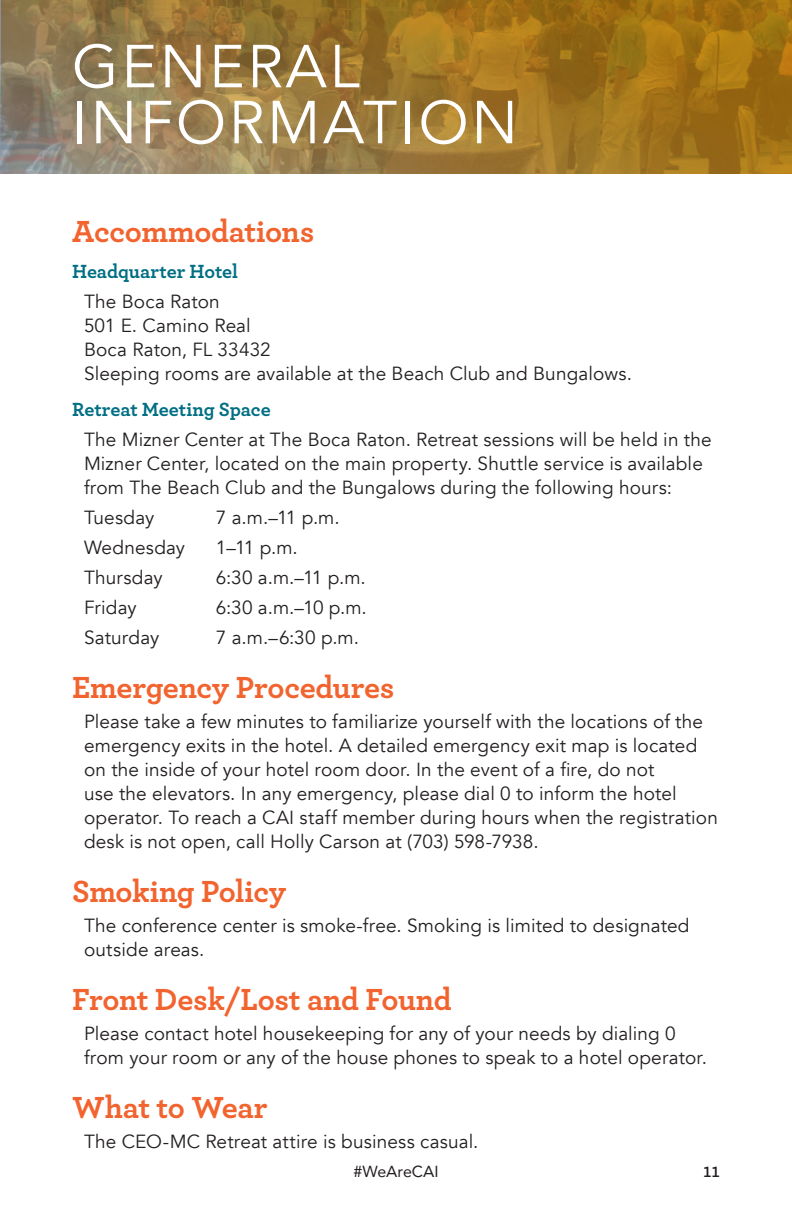
<style>
.page{position:relative;width:792px;height:1224px;background:#fff}
.page>*{position:absolute;margin:0;border:0;box-sizing:border-box;transform-origin:0 0}
.t1{font:60px/56px "Avenir";letter-spacing:.045em;color:#fff}
.CEO_H2_general_info{font:700 32px "Archer";letter-spacing:-.015em;color:#f2642f}
.CEO_H3_subs{font:700 20px "Archer";letter-spacing:-.005em;color:#006f83}
.t2{font:600 20px "Archer";color:#231f20}
.CEO_body_copy{font:19px/24px "Avenir";letter-spacing:.01em;color:#231f20}
.t3{font:16px "Avenir";color:#231f20}
</style>
<div class="page">
<img style="left:1px;top:0;width:791px;height:174px">
<hr style="left:0;top:0;width:1px;height:174px;background:#006f83">
<p class="t1" style="left:72px;top:40px;width:447px">GENERAL<br>INFORMATION</p>
<p class="CEO_H2_general_info" style="left:72px;top:206px;width:244px">Accommodations</p>
<p class="CEO_H3_subs" style="left:72px;top:255px;width:168px">Headquarter Hotel</p>
<p class="CEO_body_copy" style="left:84px;top:289px;width:137px">The Boca Raton</p>
<p class="CEO_body_copy" style="left:84px;top:313px;width:168px">501 E. Camino Real</p>
<p class="CEO_body_copy" style="left:84px;top:337px;width:188px">Boca Raton, FL 33432</p>
<p class="CEO_body_copy" style="left:84px;top:361px;width:549px">Sleeping rooms are available at the Beach Club and Bungalows.</p>
<p class="CEO_H3_subs" style="left:72px;top:393px;width:200px">Retreat Meeting Space</p>
<p class="CEO_body_copy" style="left:84px;top:427px;width:629px">The Mizner Center at The Boca Raton. Retreat sessions will be held in the<br>Mizner Center, located on the main property. Shuttle service is available from The Beach Club and the Bungalows during the following hours:</p>
<p class="CEO_body_copy" style="left:84px;top:505px;width:72px">Tuesday</p>
<p class="CEO_body_copy" style="left:216px;top:505px;width:125px">7 a.m.–11 p.m.</p>
<p class="CEO_body_copy" style="left:84px;top:535px;width:103px">Wednesday</p>
<p class="CEO_body_copy" style="left:216px;top:535px;width:83px">1–11 p.m.</p>
<p class="CEO_body_copy" style="left:84px;top:565px;width:80px">Thursday</p>
<p class="CEO_body_copy" style="left:216px;top:565px;width:151px">6:30 a.m.–11 p.m.</p>
<p class="CEO_body_copy" style="left:84px;top:595px;width:54px">Friday</p>
<p class="CEO_body_copy" style="left:216px;top:595px;width:152px">6:30 a.m.–10 p.m.</p>
<p class="CEO_body_copy" style="left:84px;top:625px;width:77px">Saturday</p>
<p class="CEO_body_copy" style="left:216px;top:625px;width:145px">7 a.m.–6:30 p.m.</p>
<p class="CEO_H2_general_info" style="left:72px;top:662px;width:324px">Emergency Procedures</p>
<p class="CEO_body_copy" style="left:84px;top:709px;width:635px">Please take a few minutes to familiarize yourself with the locations of the emergency exits in the hotel. A detailed emergency exit map is located on the inside of your hotel room door. In the event of a fire, do not<br>use the elevators. In any emergency, please dial 0 to inform the hotel operator. To reach a CAI staff member during hours when the registration desk is not open, call Holly Carson at (703) 598-7938.</p>
<p class="CEO_H2_general_info" style="left:72px;top:866px;width:216px">Smoking Policy</p>
<p class="CEO_body_copy" style="left:84px;top:913px;width:607px">The conference center is smoke-free. Smoking is limited to designated outside areas.</p>
<p class="CEO_H2_general_info" style="left:72px;top:974px;width:381px">Front Desk/Lost and Found</p>
<p class="CEO_body_copy" style="left:84px;top:1021px;width:625px">Please contact hotel housekeeping for any of your needs by dialing 0 from your room or any of the house phones to speak to a hotel operator.</p>
<p class="CEO_H2_general_info" style="left:72px;top:1082px;width:197px">What to Wear</p>
<p class="CEO_body_copy" style="left:84px;top:1129px;width:396px">The CEO-MC Retreat attire is business casual.</p>
<p class="t3" style="left:354px;top:1159px;width:87px">#WeAreCAI</p>
<p class="t2" style="left:703px;top:1155px;width:18px">11</p>
</div>
